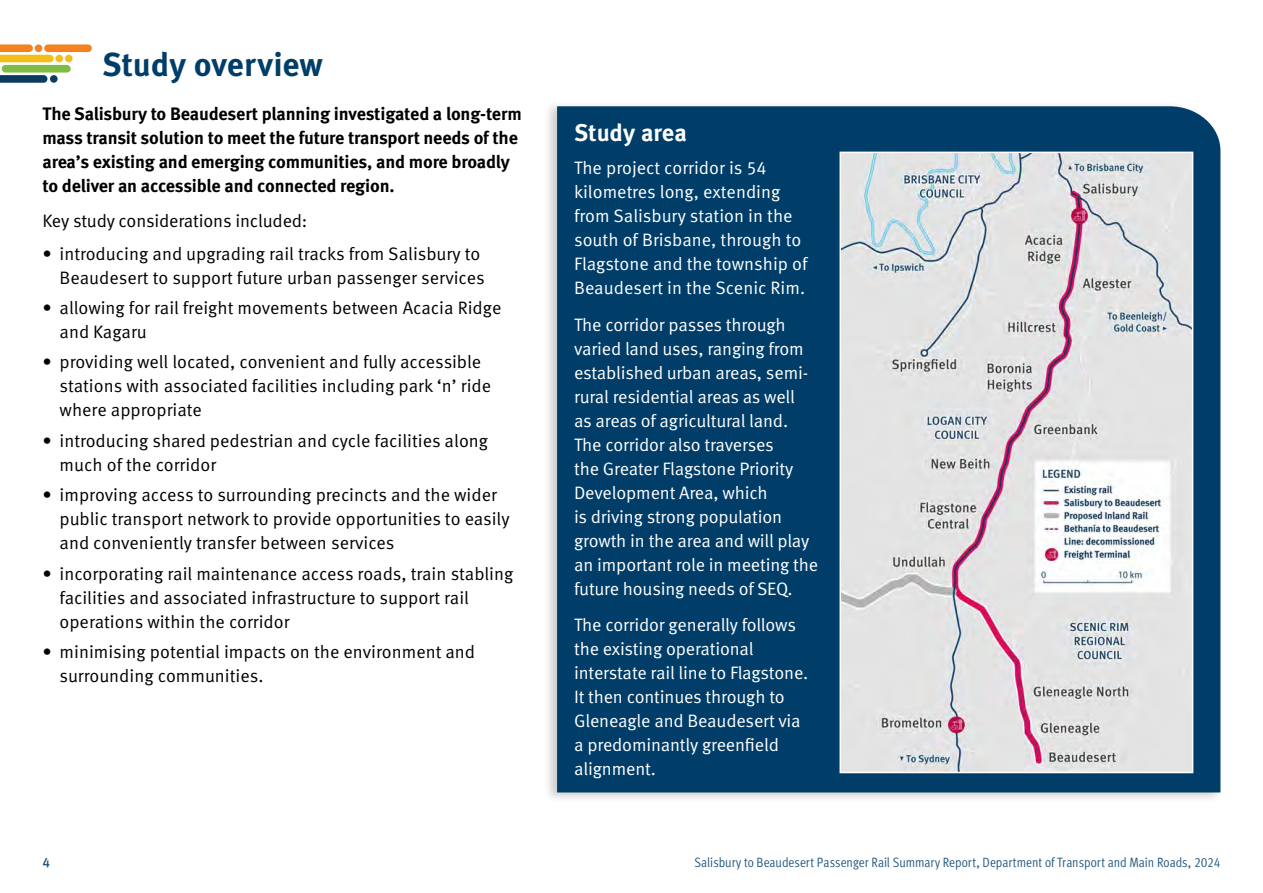
<style>
.page{position:relative;width:1263px;height:893px;background:#fff}
.page>*{position:absolute;margin:0;border:0;box-sizing:border-box;transform-origin:0 0}
.Heading_2{font:700 33px "Meta Pro";letter-spacing:-.005em;color:#003e69}
.Heading_3{font:700 24px "Meta Pro";color:#fff}
.Body{font:18px/24px "Meta Pro Norm";color:#000}
.Body-2{font:18px/24px "Meta Pro Norm";letter-spacing:-.01em;color:#fff}
.Body-3{font:700 18px/24px "Meta Pro";letter-spacing:-.01em;color:#000}
.Page_Footer{font:13.5px "Meta Pro Cond Norm";letter-spacing:-.005em;color:#20567e}
.Page_Number{font:500 13.5px "Meta Pro";color:#20567e}
</style>
<div class="page">
<div style="left:543px;top:101px;width:680px;height:702px;background:#000;opacity:.2"></div>
<div style="left:557px;top:106px;width:663px;height:686px;background:#003e69"></div>
<img style="left:842px;top:155px;width:348px;height:615px">
<div style="left:839px;top:152px;width:354px;height:621px;border:2px solid #fff"></div>
<div style="left:55px;top:55px;width:8px;height:7px;background:#f4be18;border-radius:50%"></div>
<div style="left:65px;top:55px;width:8px;height:7px;background:#f4be18;border-radius:50%"></div>
<div style="left:50px;top:75px;width:8px;height:8px;background:#0b3b60;border-radius:50%"></div>
<svg style="left:0;top:75px;width:47px;height:8px"></svg>
<div style="left:2px;top:65px;width:69px;height:8px;background:#7ebc42;border-radius:4px"></div>
<svg style="left:0;top:44px;width:54px;height:18px"></svg>
<div style="left:44px;top:44px;width:48px;height:8px;background:#f58220;border-radius:4px"></div>
<p class="Heading_2" style="left:102px;top:39px;width:222px">Study overview</p>
<p class="Body-3" style="left:43px;top:100px;width:481px">The Salisbury to Beaudesert planning investigated a long-term mass transit solution to meet the future transport needs of the area’s existing and emerging communities, and more broadly to deliver an accessible and connected region.</p>
<p class="Body" style="left:43px;top:208px;width:266px">Key study considerations included:</p>
<p class="Body" style="left:43px;top:240px;width:444px;text-align:right">• introducing and upgrading rail tracks from Salisbury to<br>Beaudesert to support future urban passenger services</p>
<p class="Body" style="left:60px;top:295px;width:443px;text-indent:-17px">• allowing for rail freight movements between Acacia Ridge and Kagaru</p>
<p class="Body" style="left:60px;top:349px;width:433px;text-indent:-17px">• providing well located, convenient and fully accessible stations with associated facilities including park ‘n’ ride where appropriate</p>
<p class="Body" style="left:60px;top:427px;width:430px;text-indent:-17px">• introducing shared pedestrian and cycle facilities along much of the corridor</p>
<p class="Body" style="left:60px;top:482px;width:452px;text-indent:-17px">• improving access to surrounding precincts and the wider public transport network to provide opportunities to easily and conveniently transfer between services</p>
<p class="Body" style="left:60px;top:560px;width:455px;text-indent:-17px">• incorporating rail maintenance access roads, train stabling facilities and associated infrastructure to support rail operations within the corridor</p>
<p class="Body" style="left:60px;top:639px;width:417px;text-indent:-17px">• minimising potential impacts on the environment and surrounding communities.</p>
<p class="Heading_3" style="left:574px;top:114px;width:114px">Study area</p>
<p class="Body-2" style="left:574px;top:155px;width:235px">The project corridor is 54 kilometres long, extending from Salisbury station in the south of Brisbane, through to<br>Flagstone and the township of<br>Beaudesert in the Scenic Rim.</p>
<p class="Body-2" style="left:574px;top:311px;width:246px">The corridor passes through varied land uses, ranging from established urban areas, semi&shy;rural residential areas as well<br>as areas of agricultural land.<br>The corridor also traverses<br>the Greater Flagstone Priority<br>Development Area, which<br>is driving strong population growth in the area and will play an important role in meeting the future housing needs of SEQ.</p>
<p class="Body-2" style="left:574px;top:612px;width:236px">The corridor generally follows the existing operational interstate rail line to Flagstone.<br>It then continues through to<br>Gleneagle and Beaudesert via a predominantly greenfield alignment.</p>
<p class="Page_Number" style="left:43px;top:852px;width:9px">4</p>
<p class="Page_Footer" style="left:694px;top:853px;width:527px">Salisbury to Beaudesert Passenger Rail Summary Report, Department of Transport and Main Roads, 2024</p>
</div>
